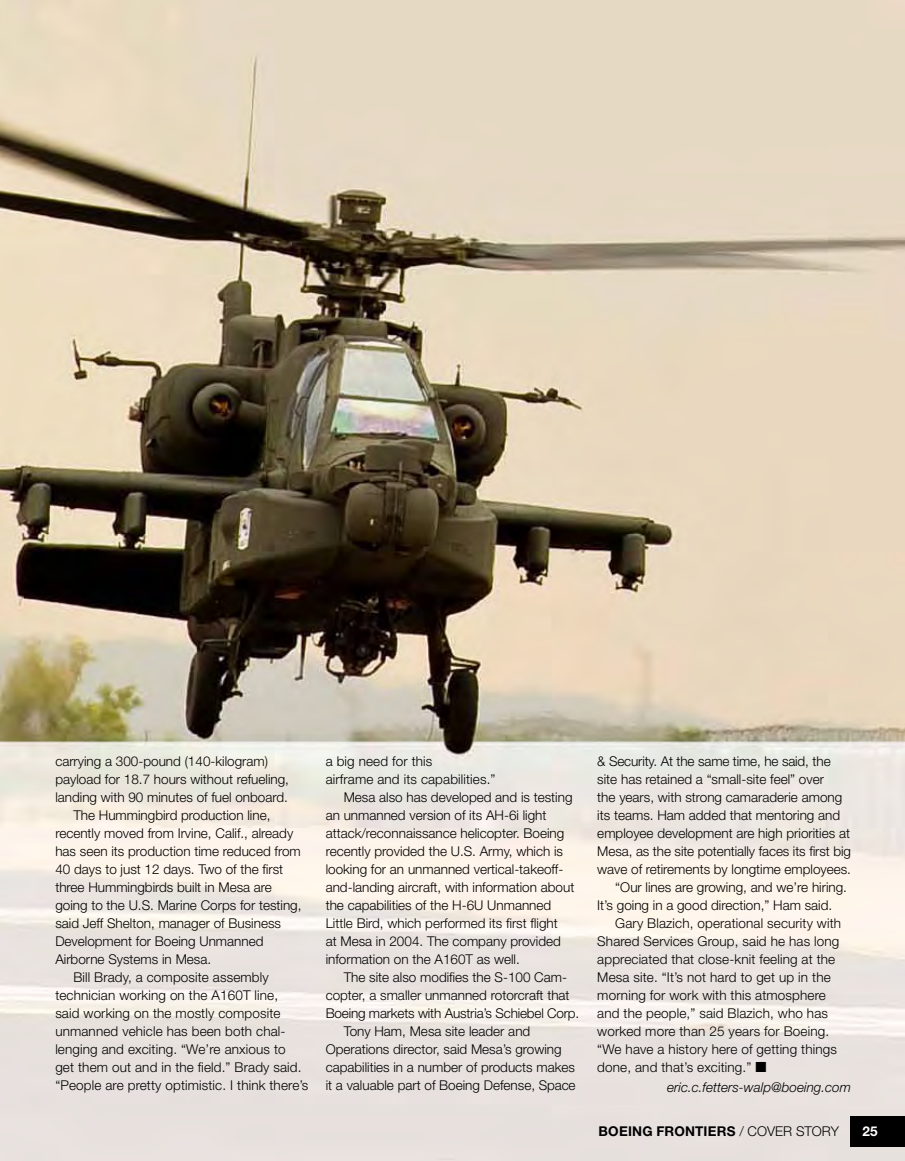
<style>
.page{position:relative;width:905px;height:1161px;background:#fff}
.page>*{position:absolute;margin:0;border:0;box-sizing:border-box;transform-origin:0 0}
.t1{font:300 13.5px "Helvetica Neue LT Std";color:#000}
.t2{font:italic 300 13.5px "Helvetica Neue";color:#000}
.t3{font:700 13.5px "Helvetica Neue LT Std";letter-spacing:.015em;color:#000}
.t4{font:700 13.5px "Helvetica Neue LT Std";color:#fff}
.s1{font-weight:300}
</style>
<div class="page">
<img style="left:0;top:0;width:904px;height:1161px">
<div style="left:850px;top:1116px;width:54px;height:31px;background:#000"></div>
<p class="t1" style="left:55px;top:753px;width:214px">carrying a 300-pound (140-kilogram)</p>
<p class="t1" style="left:55px;top:771px;width:235px">payload for 18.7 hours without refueling,</p>
<p class="t1" style="left:55px;top:789px;width:234px">landing with 90 minutes of fuel onboard.</p>
<p class="t1" style="left:73px;top:807px;width:199px">The Hummingbird production line,</p>
<p class="t1" style="left:55px;top:825px;width:239px">recently moved from Irvine, Calif., already</p>
<p class="t1" style="left:55px;top:843px;width:247px">has seen its production time reduced from</p>
<p class="t1" style="left:55px;top:861px;width:229px">40 days to just 12 days. Two of the first</p>
<p class="t1" style="left:55px;top:879px;width:218px">three Hummingbirds built in Mesa are</p>
<p class="t1" style="left:55px;top:897px;width:248px">going to the U.S. Marine Corps for testing,</p>
<p class="t1" style="left:55px;top:915px;width:227px">said Jeff Shelton, manager of Business</p>
<p class="t1" style="left:55px;top:933px;width:210px">Development for Boeing Unmanned</p>
<p class="t1" style="left:55px;top:951px;width:157px">Airborne Systems in Mesa.</p>
<p class="t1" style="left:73px;top:969px;width:197px">Bill Brady, a composite assembly</p>
<p class="t1" style="left:55px;top:987px;width:224px">technician working on the A160T line,</p>
<p class="t1" style="left:55px;top:1005px;width:227px">said working on the mostly composite</p>
<p class="t1" style="left:55px;top:1023px;width:232px">unmanned vehicle has been both chal-</p>
<p class="t1" style="left:55px;top:1041px;width:232px">lenging and exciting. “We’re anxious to</p>
<p class="t1" style="left:55px;top:1059px;width:248px">get them out and in the field.” Brady said.</p>
<p class="t1" style="left:55px;top:1077px;width:254px">“People are pretty optimistic. I think there’s</p>
<p class="t1" style="left:325px;top:753px;width:108px">a big need for this</p>
<p class="t1" style="left:325px;top:771px;width:171px">airframe and its capabilities.”</p>
<p class="t1" style="left:343px;top:789px;width:230px">Mesa also has developed and is testing</p>
<p class="t1" style="left:325px;top:807px;width:222px">an unmanned version of its AH-6i light</p>
<p class="t1" style="left:325px;top:825px;width:240px">attack/reconnaissance helicopter. Boeing</p>
<p class="t1" style="left:325px;top:843px;width:239px">recently provided the U.S. Army, which is</p>
<p class="t1" style="left:325px;top:861px;width:239px">looking for an unmanned vertical-takeoff-</p>
<p class="t1" style="left:325px;top:879px;width:250px">and-landing aircraft, with information about</p>
<p class="t1" style="left:325px;top:897px;width:227px">the capabilities of the H-6U Unmanned</p>
<p class="t1" style="left:325px;top:915px;width:234px">Little Bird, which performed its first flight</p>
<p class="t1" style="left:325px;top:933px;width:237px">at Mesa in 2004. The company provided</p>
<p class="t1" style="left:325px;top:951px;width:196px">information on the A160T as well.</p>
<p class="t1" style="left:343px;top:969px;width:225px">The site also modifies the S-100 Cam-</p>
<p class="t1" style="left:325px;top:987px;width:245px">copter, a smaller unmanned rotorcraft that</p>
<p class="t1" style="left:325px;top:1005px;width:255px">Boeing markets with Austria’s Schiebel Corp.</p>
<p class="t1" style="left:343px;top:1023px;width:188px">Tony Ham, Mesa site leader and</p>
<p class="t1" style="left:325px;top:1041px;width:237px">Operations director, said Mesa’s growing</p>
<p class="t1" style="left:325px;top:1059px;width:251px">capabilities in a number of products makes</p>
<p class="t1" style="left:325px;top:1077px;width:251px">it a valuable part of Boeing Defense, Space</p>
<p class="t1" style="left:597px;top:753px;width:235px">&amp; Security. At the same time, he said, the</p>
<p class="t1" style="left:597px;top:771px;width:228px">site has retained a “small-site feel” over</p>
<p class="t1" style="left:597px;top:789px;width:246px">the years, with strong camaraderie among</p>
<p class="t1" style="left:597px;top:807px;width:244px">its teams. Ham added that mentoring and</p>
<p class="t1" style="left:597px;top:825px;width:254px">employee development are high priorities at</p>
<p class="t1" style="left:597px;top:843px;width:255px">Mesa, as the site potentially faces its first big</p>
<p class="t1" style="left:597px;top:861px;width:255px">wave of retirements by longtime employees.</p>
<p class="t1" style="left:615px;top:879px;width:233px">“Our lines are growing, and we’re hiring.</p>
<p class="t1" style="left:597px;top:897px;width:236px">It’s going in a good direction,” Ham said.</p>
<p class="t1" style="left:615px;top:915px;width:227px">Gary Blazich, operational security with</p>
<p class="t1" style="left:597px;top:933px;width:243px">Shared Services Group, said he has long</p>
<p class="t1" style="left:597px;top:951px;width:239px">appreciated that close-knit feeling at the</p>
<p class="t1" style="left:597px;top:969px;width:235px">Mesa site. “It’s not hard to get up in the</p>
<p class="t1" style="left:597px;top:987px;width:230px">morning for work with this atmosphere</p>
<p class="t1" style="left:597px;top:1005px;width:232px">and the people,” said Blazich, who has</p>
<p class="t1" style="left:597px;top:1023px;width:233px">worked more than 25 years for Boeing.</p>
<p class="t1" style="left:597px;top:1041px;width:241px">“We have a history here of getting things</p>
<p class="t1" style="left:597px;top:1059px;width:171px">done, and that’s exciting.” ■</p>
<p class="t2" style="left:667px;top:1079px;width:185px">eric.c.fetters-walp@boeing.com</p>
<p class="t3" style="left:598px;top:1123px;width:242px">BOEING FRONTIERS <span class="s1">/ COVER STORY</span></p>
<p class="t4" style="left:862px;top:1123px;width:17px">25</p>
</div>
